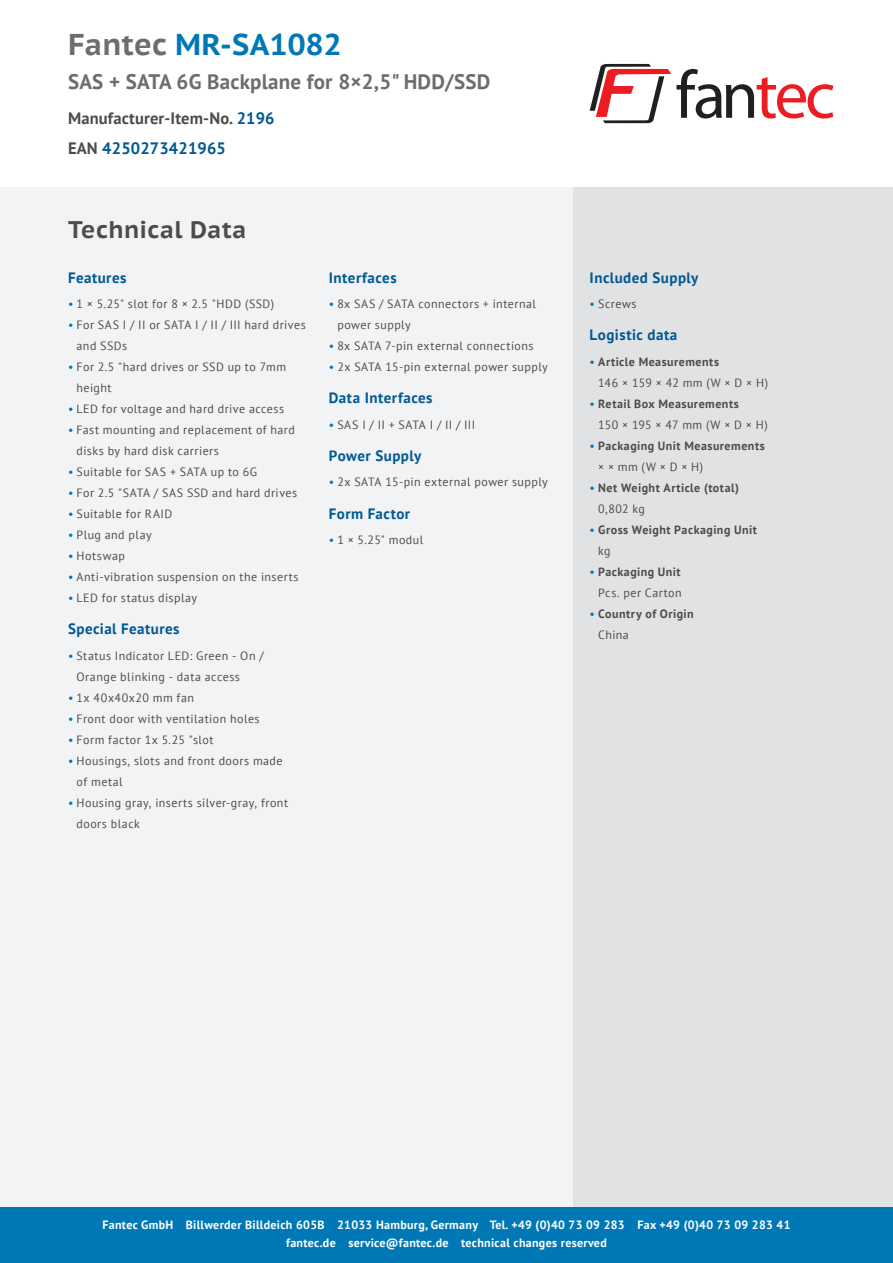
<style>
.page{position:relative;width:893px;height:1263px;background:#fff}
.page>*{position:absolute;margin:0;border:0;box-sizing:border-box;transform-origin:0 0}
.t1{font:700 30px "PT Sans Caption";letter-spacing:.01em;color:#0078b6}
.t2{font:700 24px "PT Sans Caption";letter-spacing:.02em;color:#4b4c4d}
.t3{font:700 21px "PT Sans";letter-spacing:.01em;color:#6c6d70}
.t4{font:700 16.5px/30px "PT Sans";letter-spacing:.01em;color:#4b4c4d}
.t5{font:700 15px "PT Sans";letter-spacing:.03em;color:#005992}
.t6{font:12px/21px "PT Sans";letter-spacing:.04em;color:#4b4c4d}
.t7{font:700 12px/21px "PT Sans";letter-spacing:.04em;color:#4b4c4d}
.t8{font:700 12px/18px "PT Sans";letter-spacing:.025em;color:#fff;text-align:center}
.s1{color:#6c6d70}
.s2{color:#005992}
.s3{color:#0078b6}
.s4{font-weight:400;color:#0078b6}
.s5{font-weight:400}
</style>
<div class="page">
<div style="left:573px;top:187px;width:320px;height:1076px;background:#e1e2e4"></div>
<div style="left:0;top:187px;width:573px;height:1076px;background:#f2f3f4"></div>
<div style="left:0;top:1208px;width:893px;height:55px;background:#0078b6"></div>
<svg style="left:590px;top:64px;width:243px;height:59px"></svg>
<h1 class="t1" style="left:68px;top:25px;width:275px"><span class="s1">Fantec</span> MR-SA1082</h1>
<h3 class="t3" style="left:68px;top:68px;width:424px">SAS + SATA 6G Backplane for 8×2,5" HDD/SSD</h3>
<h3 class="t4" style="left:68px;top:102px;width:208px">Manufacturer-Item-No. <span class="s2">2196<br></span>EAN <span class="s2">4250273421965</span></h3>
<h2 class="t2" style="left:68px;top:214px;width:180px">Technical Data</h2>
<p class="t5" style="left:68px;top:267px;width:60px">Features</p>
<p class="t6" style="left:68px;top:293px;width:208px"><span class="s3">•</span> 1 × 5.25" slot for 8 × 2.5 "HDD (SSD)</p>
<p class="t6" style="left:77px;top:314px;width:231px;text-indent:-9px"><span class="s3">•</span> For SAS I / II or SATA I / II / III hard drives and SSDs</p>
<p class="t6" style="left:77px;top:356px;width:211px;text-indent:-9px"><span class="s3">•</span> For 2.5 "hard drives or SSD up to 7mm height</p>
<p class="t6" style="left:68px;top:398px;width:218px"><span class="s3">•</span> LED for voltage and hard drive access</p>
<p class="t6" style="left:77px;top:419px;width:220px;text-indent:-9px"><span class="s3">•</span> Fast mounting and replacement of hard disks by hard disk carriers</p>
<p class="t6" style="left:68px;top:461px;width:191px"><span class="s3">•</span> Suitable for SAS + SATA up to 6G</p>
<p class="t6" style="left:68px;top:482px;width:231px"><span class="s3">•</span> For 2.5 "SATA / SAS SSD and hard drives</p>
<p class="t6" style="left:68px;top:503px;width:106px"><span class="s3">•</span> Suitable for RAID</p>
<p class="t6" style="left:68px;top:524px;width:85px"><span class="s3">•</span> Plug and play</p>
<p class="t6" style="left:68px;top:545px;width:58px"><span class="s3">•</span> Hotswap</p>
<p class="t6" style="left:68px;top:566px;width:232px"><span class="s3">•</span> Anti-vibration suspension on the inserts</p>
<p class="t6" style="left:68px;top:587px;width:131px"><span class="s3">•</span> LED for status display</p>
<p class="t5" style="left:68px;top:619px;width:113px">Special Features</p>
<p class="t6" style="left:77px;top:645px;width:189px;text-indent:-9px"><span class="s3">•</span> Status Indicator LED: Green - On /<br>Orange blinking - data access</p>
<p class="t6" style="left:68px;top:687px;width:127px"><span class="s3">•</span> 1x 40x40x20 mm fan</p>
<p class="t6" style="left:68px;top:708px;width:193px"><span class="s3">•</span> Front door with ventilation holes</p>
<p class="t6" style="left:68px;top:729px;width:147px"><span class="s3">•</span> Form factor 1x 5.25 "slot</p>
<p class="t6" style="left:77px;top:750px;width:208px;text-indent:-9px"><span class="s3">•</span> Housings, slots and front doors made of metal</p>
<p class="t6" style="left:77px;top:792px;width:213px;text-indent:-9px"><span class="s3">•</span> Housing gray, inserts silver-gray, front doors black</p>
<p class="t5" style="left:329px;top:267px;width:69px">Interfaces</p>
<p class="t6" style="left:337px;top:293px;width:200px;text-indent:-9px"><span class="s3">•</span> 8x SAS / SATA connectors + internal power supply</p>
<p class="t6" style="left:329px;top:335px;width:206px"><span class="s3">•</span> 8x SATA 7-pin external connections</p>
<p class="t6" style="left:329px;top:356px;width:220px"><span class="s3">•</span> 2x SATA 15-pin external power supply</p>
<p class="t5" style="left:329px;top:388px;width:105px">Data Interfaces</p>
<p class="t6" style="left:329px;top:414px;width:148px"><span class="s3">•</span> SAS I / II + SATA I / II / III</p>
<p class="t5" style="left:329px;top:446px;width:94px">Power Supply</p>
<p class="t6" style="left:329px;top:471px;width:220px"><span class="s3">•</span> 2x SATA 15-pin external power supply</p>
<p class="t5" style="left:329px;top:504px;width:83px">Form Factor</p>
<p class="t6" style="left:329px;top:529px;width:96px"><span class="s3">•</span> 1 × 5.25" modul</p>
<p class="t5" style="left:590px;top:267px;width:110px">Included Supply</p>
<p class="t6" style="left:590px;top:293px;width:48px"><span class="s3">•</span> Screws</p>
<p class="t5" style="left:590px;top:325px;width:89px">Logistic data</p>
<p class="t7" style="left:598px;top:351px;width:171px;text-indent:-9px"><span class="s4">•</span> Article Measurements<br><span class="s5">146 × 159 × 42 mm (W × D × H)</span></p>
<p class="t7" style="left:598px;top:393px;width:171px;text-indent:-9px"><span class="s4">•</span> Retail Box Measurements<br><span class="s5">150 × 195 × 47 mm (W × D × H)</span></p>
<p class="t7" style="left:598px;top:435px;width:168px;text-indent:-9px"><span class="s4">•</span> Packaging Unit Measurements <span class="s5">× × mm (W × D × H)</span></p>
<p class="t7" style="left:598px;top:477px;width:142px;text-indent:-9px"><span class="s4">•</span> Net Weight Article (total)<br><span class="s5">0,802 kg</span></p>
<p class="t7" style="left:598px;top:519px;width:160px;text-indent:-9px"><span class="s4">•</span> Gross Weight Packaging Unit <span class="s5">kg</span></p>
<p class="t7" style="left:590px;top:561px;width:94px;text-align:right"><span class="s4">•</span> Packaging Unit<br><span class="s5">Pcs. per Carton</span></p>
<p class="t7" style="left:598px;top:603px;width:97px;text-indent:-9px"><span class="s4">•</span> Country of Origin<br><span class="s5">China</span></p>
<p class="t8" style="left:102px;top:1216px;width:689px">Fantec GmbH Billwerder Billdeich 605B 21033 Hamburg, Germany Tel. +49 (0)40 73 09 283 Fax +49 (0)40 73 09 283 41 fantec.de service@fantec.de technical changes reserved</p>
</div>
